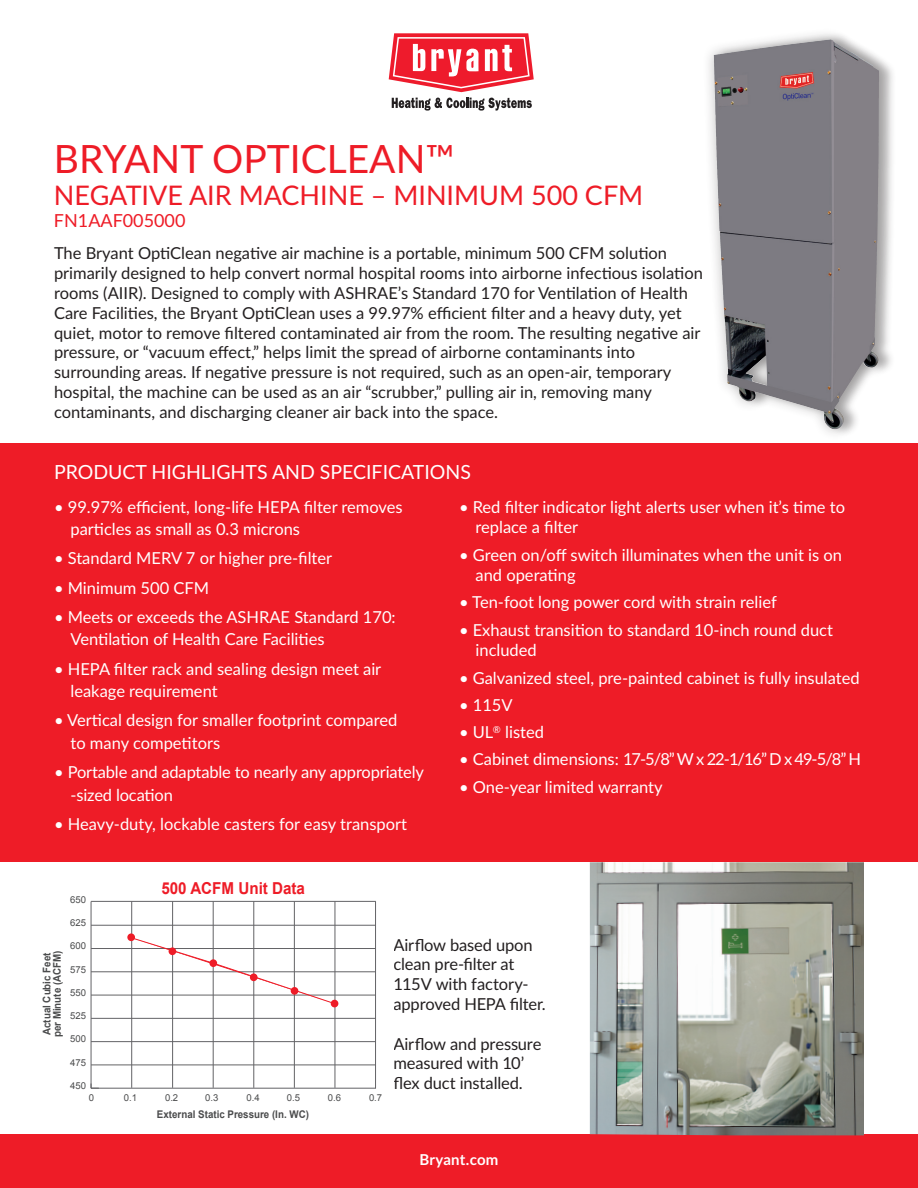
<style>
.page{position:relative;width:918px;height:1188px;background:#fff}
.page>*{position:absolute;margin:0;border:0;box-sizing:border-box;transform-origin:0 0}
.t1{font:39px "Lato";color:#ee1c27}
.t2{font:27px "Lato";color:#ee1c27}
.t3{font:19.5px "Lato";color:#fff}
.t4{font:18px "Lato";color:#ee1c27}
.t5{font:16.5px/19.8px "Lato";color:#231f20}
.t6{font:16.5px/22.5px "Lato";color:#fff}
.t7{font:700 16.5px "Arial";color:#ee1c27;scale:.92 1}
.t8{font:700 15px "Lato";letter-spacing:.015em;color:#fff}
.t9{font:700 10.65px/10.4px "Arial";color:#4b4c4d;scale:.92 1}
.t10{font:9.45px "Arial";color:#4b4c4d}
</style>
<div class="page">
<div style="left:0;top:1134px;width:918px;height:54px;background:#ee1c27"></div>
<svg style="left:392px;top:98px;width:140px;height:13px"></svg>
<svg style="left:389px;top:33px;width:145px;height:59px"></svg>
<div style="left:702px;top:27px;width:190px;height:414px;background:#231f20;opacity:.3"></div>
<div style="left:715px;top:32px;width:182px;height:405px;background:#231f20;opacity:.3"></div>
<img style="left:714px;top:40px;width:114px;height:125px">
<div style="left:0;top:443px;width:918px;height:419px;background:#ee1c27"></div>
<hr style="left:91px;top:1088px;width:285px;height:1px;background:#636366">
<hr style="left:91px;top:901px;width:1px;height:187px;background:#636366">
<svg style="left:91px;top:1084px;width:8px;height:5px"></svg>
<hr style="left:91px;top:1064px;width:285px;height:1px;background:#636366">
<hr style="left:91px;top:1041px;width:285px;height:1px;background:#636366">
<hr style="left:91px;top:1018px;width:285px;height:1px;background:#636366">
<hr style="left:91px;top:995px;width:285px;height:1px;background:#636366">
<hr style="left:91px;top:971px;width:285px;height:1px;background:#636366">
<hr style="left:91px;top:948px;width:285px;height:1px;background:#636366">
<hr style="left:91px;top:925px;width:285px;height:1px;background:#636366">
<hr style="left:91px;top:901px;width:285px;height:1px;background:#636366">
<hr style="left:131px;top:901px;width:1px;height:187px;background:#636366">
<hr style="left:172px;top:901px;width:1px;height:187px;background:#636366">
<hr style="left:213px;top:901px;width:1px;height:187px;background:#636366">
<hr style="left:253px;top:901px;width:1px;height:187px;background:#636366">
<hr style="left:294px;top:901px;width:1px;height:187px;background:#636366">
<hr style="left:335px;top:901px;width:1px;height:187px;background:#636366">
<hr style="left:375px;top:901px;width:1px;height:188px;background:#636366">
<svg style="left:130px;top:937px;width:206px;height:68px"></svg>
<div style="left:127px;top:933px;width:8px;height:8px;background:#ee1c27;border-radius:50%"></div>
<div style="left:169px;top:947px;width:7px;height:8px;background:#ee1c27;border-radius:50%"></div>
<div style="left:209px;top:959px;width:8px;height:8px;background:#ee1c27;border-radius:50%"></div>
<div style="left:250px;top:973px;width:8px;height:8px;background:#ee1c27;border-radius:50%"></div>
<div style="left:291px;top:987px;width:7px;height:8px;background:#ee1c27;border-radius:50%"></div>
<div style="left:331px;top:1000px;width:7px;height:7px;background:#ee1c27;border-radius:50%"></div>
<img style="left:590px;top:862px;width:274px;height:273px">
<p class="t1" style="left:54px;top:131px;width:402px">BRYANT OPTICLEAN™</p>
<p class="t2" style="left:54px;top:176px;width:591px">NEGATIVE AIR MACHINE – MINIMUM 500 CFM</p>
<p class="t4" style="left:54px;top:207px;width:133px">FN1AAF005000</p>
<p class="t5" style="left:54px;top:243px;width:650px">The Bryant OptiClean negative air machine is a portable, minimum 500 CFM solution primarily designed to help convert normal hospital rooms into airborne infectious isolation rooms (AIIR). Designed to comply with ASHRAE’s Standard 170 for Ventilation of Health Care Facilities, the Bryant OptiClean uses a 99.97% efficient filter and a heavy duty, yet quiet, motor to remove filtered contaminated air from the room. The resulting negative air pressure, or “vacuum effect,” helps limit the spread of airborne contaminants into surrounding areas. If negative pressure is not required, such as an open-air, temporary hospital, the machine can be used as an air “scrubber,” pulling air in, removing many contaminants, and discharging cleaner air back into the space.</p>
<p class="t3" style="left:54px;top:458px;width:419px">PRODUCT HIGHLIGHTS AND SPECIFICATIONS</p>
<p class="t6" style="left:70px;top:495px;width:334px;text-indent:-16px">• 99.97% efficient, long-life HEPA filter removes particles as small as 0.3 microns</p>
<p class="t6" style="left:54px;top:547px;width:280px">• Standard MERV 7 or higher pre-filter</p>
<p class="t6" style="left:54px;top:576px;width:157px">• Minimum 500 CFM</p>
<p class="t6" style="left:70px;top:605px;width:327px;text-indent:-16px">• Meets or exceeds the ASHRAE Standard 170:<br>Ventilation of Health Care Facilities</p>
<p class="t6" style="left:70px;top:657px;width:312px;text-indent:-16px">• HEPA filter rack and sealing design meet air leakage requirement</p>
<p class="t6" style="left:70px;top:709px;width:329px;text-indent:-16px">• Vertical design for smaller footprint compared to many competitors</p>
<p class="t6" style="left:70px;top:760px;width:355px;text-indent:-16px">• Portable and adaptable to nearly any appropriately -sized location</p>
<p class="t6" style="left:54px;top:812px;width:355px">• Heavy-duty, lockable casters for easy transport</p>
<p class="t6" style="left:476px;top:496px;width:371px;line-height:20.5px;text-indent:-16px">• Red filter indicator light alerts user when it’s time to replace a filter</p>
<p class="t6" style="left:476px;top:544px;width:368px;line-height:20.5px;text-indent:-16px">• Green on/off switch illuminates when the unit is on and operating</p>
<p class="t6" style="left:459px;top:590px;width:319px">• Ten-foot long power cord with strain relief</p>
<p class="t6" style="left:476px;top:619px;width:359px;line-height:20.5px;text-indent:-16px">• Exhaust transition to standard 10-inch round duct included</p>
<p class="t6" style="left:459px;top:666px;width:402px">• Galvanized steel, pre-painted cabinet is fully insulated</p>
<p class="t6" style="left:459px;top:693px;width:55px">• 115V</p>
<p class="t6" style="left:459px;top:720px;width:87px">• UL<sup>®</sup> listed</p>
<p class="t6" style="left:459px;top:748px;width:404px">• Cabinet dimensions: 17-5/8” W x 22-1/16” D x 49-5/8” H</p>
<p class="t6" style="left:459px;top:775px;width:205px">• One-year limited warranty</p>
<p class="t10" style="left:70px;top:893px;width:17px">650</p>
<p class="t10" style="left:70px;top:917px;width:17px">625</p>
<p class="t10" style="left:70px;top:940px;width:17px">600</p>
<p class="t9" style="left:42px;top:1037px;width:96px;rotate:-90deg">Actual Cubic Feet per Minute (ACFM)</p>
<p class="t10" style="left:70px;top:963px;width:17px">575</p>
<p class="t10" style="left:70px;top:986px;width:17px">550</p>
<p class="t10" style="left:70px;top:1009px;width:17px">525</p>
<p class="t10" style="left:70px;top:1033px;width:17px">500</p>
<p class="t10" style="left:70px;top:1056px;width:17px">475</p>
<p class="t10" style="left:70px;top:1079px;width:17px">450</p>
<p class="t7" style="left:161px;top:877px;width:158px">500 ACFM Unit Data</p>
<p class="t10" style="left:89px;top:1091px;width:7px">0</p>
<p class="t10" style="left:124px;top:1091px;width:15px">0.1</p>
<p class="t10" style="left:165px;top:1091px;width:15px">0.2</p>
<p class="t10" style="left:205px;top:1091px;width:15px">0.3</p>
<p class="t10" style="left:246px;top:1091px;width:15px">0.4</p>
<p class="t10" style="left:287px;top:1091px;width:15px">0.5</p>
<p class="t10" style="left:328px;top:1091px;width:15px">0.6</p>
<p class="t10" style="left:369px;top:1091px;width:15px">0.7</p>
<p class="t9" style="left:157px;top:1109px;width:167px">External Static Pressure (In. WC)</p>
<p class="t5" style="left:393px;top:934px;width:154px">Airflow based upon clean pre-filter at<br>115V with factory&shy;approved HEPA filter.</p>
<p class="t5" style="left:393px;top:1033px;width:150px">Airflow and pressure measured with 10’ flex duct installed.</p>
<p class="t8" style="left:419px;top:1149px;width:81px">Bryant.com</p>
</div>
